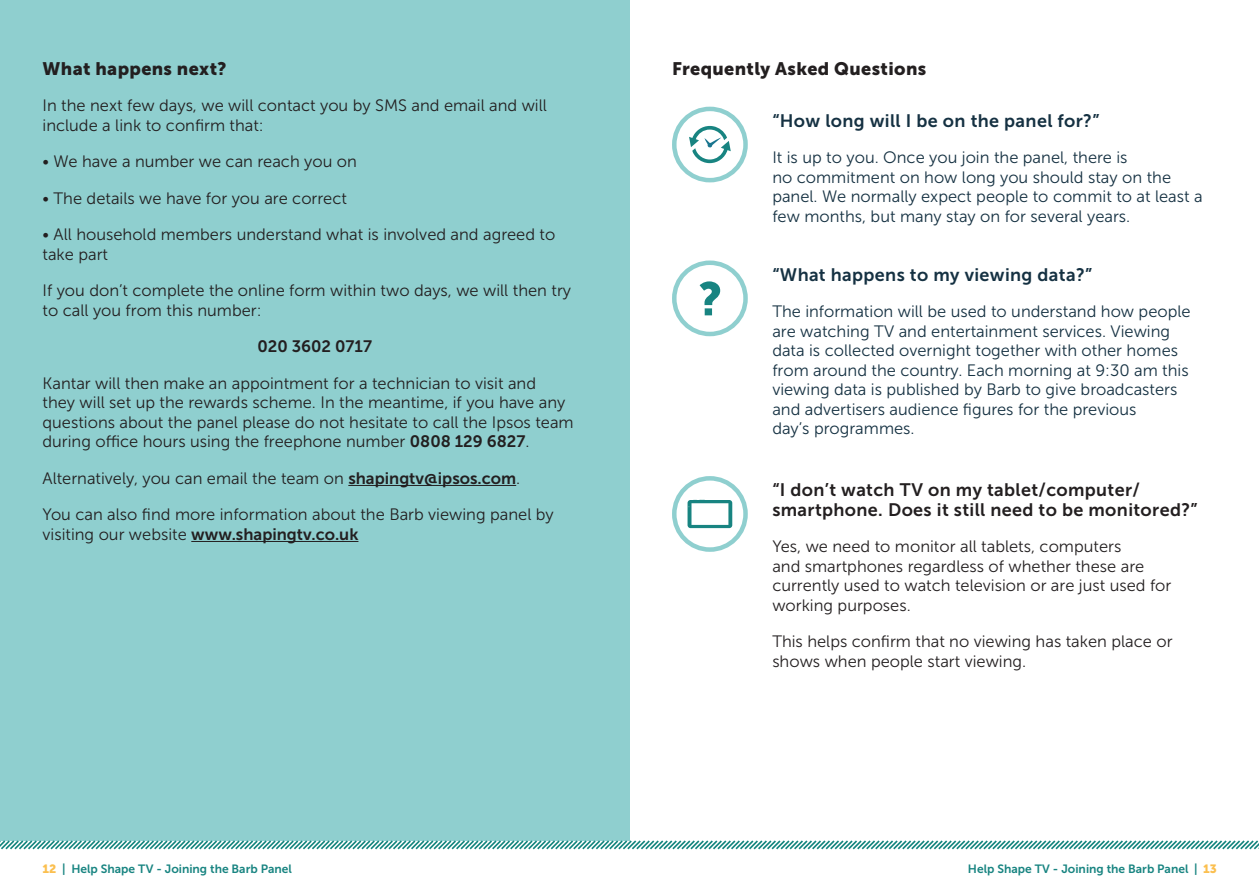
<style>
.page{position:relative;width:1259px;height:893px;background:#fff}
.page>*{position:absolute;margin:0;border:0;box-sizing:border-box;transform-origin:0 0}
.Body_Text_Headings_0{font:18px/19.5px "Museo Sans 700";letter-spacing:.02em;color:#231f20}
.Body_Text_Headings_0-2{font:18px "Museo Sans 700";letter-spacing:.02em;color:#153142}
.Body_Text_Headings_0-3{font:18px "Museo Sans 900";letter-spacing:.02em;color:#231f20}
.Body_Text_01__White{font:18px "Museo Sans 900";letter-spacing:.02em;color:#231f20}
.Body_Text_01__White-2{font:16.5px/19.5px "Museo Sans 300";color:#231f20}
.Body_Text_Headings_0-4{font:16.5px/19.5px "Museo Sans 300";color:#153142}
.Body_Text_01__Black{font:16.5px/19.5px "Museo Sans 300";color:#231f20}
.Body_Text_01__White-3{font:16.5px "Museo Sans 700";color:#231f20}
.t1{font:12px "Museo Sans 700";color:#188481}
.s1{font-family:"Museo Sans 700"}
.s2{font-family:"Museo Sans 900";color:#fbbf4f}
</style>
<div class="page">
<div style="left:0;top:0;width:629px;height:840px;background:#8fcfcf"></div>
<hr style="left:348px;top:485px;width:168px;height:1px;background:#231f20">
<hr style="left:191px;top:541px;width:167px;height:1px;background:#231f20">
<svg style="left:687px;top:500px;width:45px;height:28px"></svg>
<div style="left:672px;top:476px;width:76px;height:76px;border:4px solid #8fcfcf;border-radius:50%"></div>
<svg style="left:699px;top:281px;width:21px;height:34px"></svg>
<div style="left:672px;top:260px;width:76px;height:76px;border:4px solid #8fcfcf;border-radius:50%"></div>
<div style="left:672px;top:107px;width:76px;height:75px;border:4px solid #8fcfcf;border-radius:50%"></div>
<svg style="left:689px;top:126px;width:42px;height:37px"></svg>
<svg style="left:0;top:839px;width:1259px;height:11px"></svg>
<p class="Body_Text_01__White" style="left:43px;top:58px;width:185px">What happens next?</p>
<p class="Body_Text_01__White-2" style="left:43px;top:96px;width:506px">In the next few days, we will contact you by SMS and email and will include a link to confirm that:</p>
<p class="Body_Text_01__White-2" style="left:43px;top:152px;width:316px">• We have a number we can reach you on</p>
<p class="Body_Text_01__White-2" style="left:43px;top:188px;width:306px">• The details we have for you are correct</p>
<p class="Body_Text_01__White-2" style="left:43px;top:225px;width:514px">• All household members understand what is involved and agreed to take part</p>
<p class="Body_Text_01__White-2" style="left:43px;top:281px;width:530px">If you don’t complete the online form within two days, we will then try to call you from this number:</p>
<p class="Body_Text_01__White-3" style="left:257px;top:337px;width:116px">020 3602 0717</p>
<p class="Body_Text_01__White-2" style="left:43px;top:373px;width:533px">Kantar will then make an appointment for a technician to visit and<br>they will set up the rewards scheme. In the meantime, if you have any questions about the panel please do not hesitate to call the Ipsos team during office hours using the freephone number <span class="s1">0808 129 6827</span>.</p>
<p class="Body_Text_01__White-2" style="left:43px;top:468px;width:479px">Alternatively, you can email the team on <span class="s1">shapingtv@ipsos.com</span>.</p>
<p class="Body_Text_01__White-2" style="left:43px;top:505px;width:513px">You can also find more information about the Barb viewing panel by visiting our website <span class="s1">www.shapingtv.co.uk</span></p>
<p class="Body_Text_Headings_0-3" style="left:672px;top:58px;width:256px">Frequently Asked Questions</p>
<p class="Body_Text_Headings_0-2" style="left:772px;top:110px;width:329px">“How long will I be on the panel for?”</p>
<p class="Body_Text_Headings_0-4" style="left:772px;top:148px;width:432px">It is up to you. Once you join the panel, there is<br>no commitment on how long you should stay on the panel. We normally expect people to commit to at least a few months, but many stay on for several years.</p>
<p class="Body_Text_Headings_0-2" style="left:772px;top:264px;width:321px">“What happens to my viewing data?”</p>
<p class="Body_Text_Headings_0-4" style="left:772px;top:302px;width:420px">The information will be used to understand how people are watching TV and entertainment services. Viewing data is collected overnight together with other homes from around the country. Each morning at 9:30 am this viewing data is published by Barb to give broadcasters and advertisers audience figures for the previous<br>day’s programmes.</p>
<p class="Body_Text_Headings_0" style="left:772px;top:480px;width:427px">“I don’t watch TV on my tablet/computer/ smartphone. Does it still need to be monitored?”</p>
<p class="Body_Text_01__Black" style="left:772px;top:537px;width:400px">Yes, we need to monitor all tablets, computers<br>and smartphones regardless of whether these are currently used to watch television or are just used for working purposes.</p>
<p class="Body_Text_01__Black" style="left:772px;top:632px;width:402px">This helps confirm that no viewing has taken place or shows when people start viewing.</p>
<p class="t1" style="left:43px;top:862px;width:251px"><span class="s2">12</span> | Help Shape TV - Joining the Barb Panel</p>
<p class="t1" style="left:968px;top:862px;width:250px">Help Shape TV - Joining the Barb Panel | <span class="s2">13</span></p>
</div>
